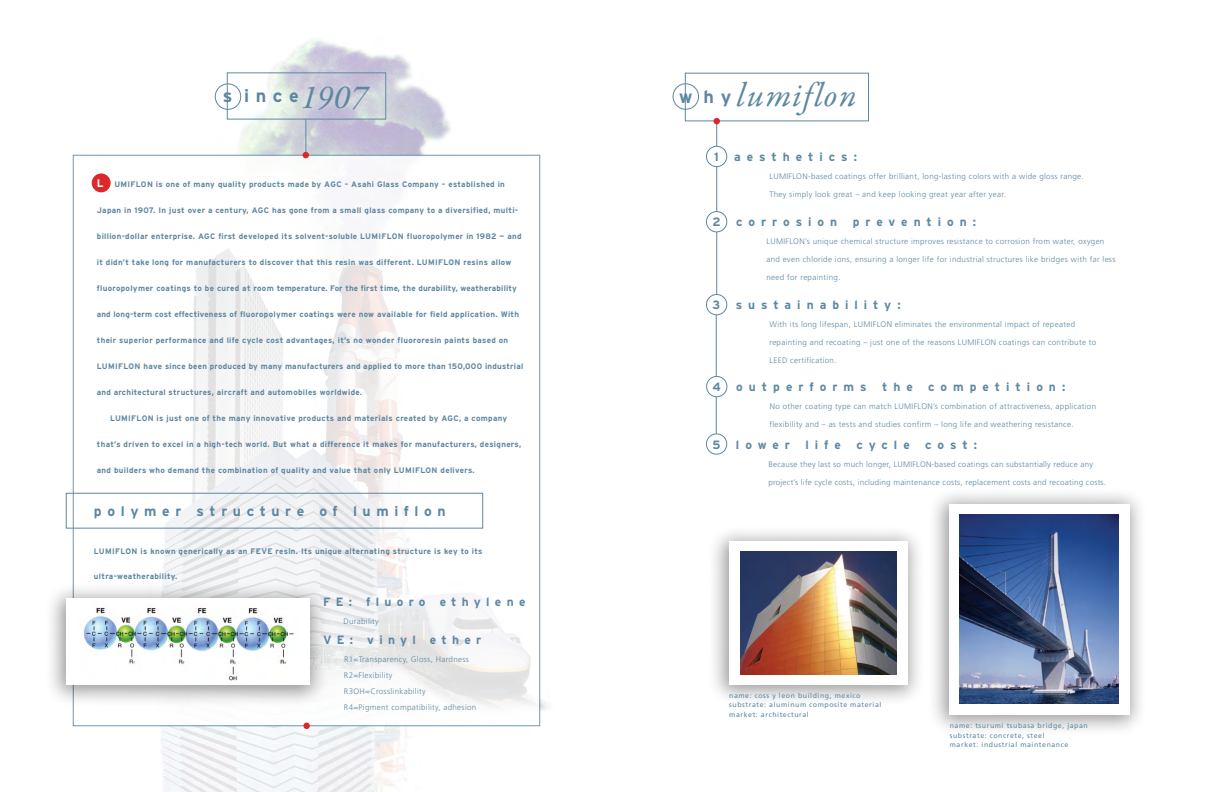
<style>
.page{position:relative;width:1224px;height:792px;background:#fff}
.page>*{position:absolute;margin:0;border:0;box-sizing:border-box;transform-origin:0 0}
.t1{font:italic 34.2px "Garamond Premr Pro";letter-spacing:.055em;color:#5d87a1}
.t2{font:700 18px "Interstate";color:#5d87a1}
.t3{font:700 14px "Interstate";letter-spacing:.4em;color:#5d87a1}
.t4{font:700 12px "Interstate";letter-spacing:.5em;color:#5d87a1}
.t5{font:700 12px "Interstate";letter-spacing:.44em;color:#5d87a1}
.t6{font:700 8px "Interstate";letter-spacing:.04em;color:#5d87a1}
.t7{font:300 8px/16px "Frutiger";letter-spacing:.04em;color:#5d87a1}
.t8{font:700 8px "Interstate";letter-spacing:.02em;color:#5d87a1}
.t9{font:7px/9.6px "Frutiger";letter-spacing:.08em;color:#5d87a1}
.s1{font-family:"Garamond Premr Pro";font-weight:400;font-style:italic;font-size:34.2px}
.s2{font-size:11px;color:#fff}
.s3{font-family:"Interstate";font-weight:700;font-style:normal;font-size:18px}
.s4{font-size:9px}
</style>
<div class="page">
<img style="left:65px;top:39px;width:482px;height:753px">
<svg style="left:73px;top:155px;width:467px;height:571px"></svg>
<hr style="left:306px;top:119px;width:1px;height:36px;background:#5d87a1">
<div style="left:92px;top:173px;width:19px;height:19px;background:#de2728;border-radius:50%"></div>
<svg style="left:303px;top:152px;width:6px;height:6px"></svg>
<div style="left:44px;top:581px;width:284px;height:127px;background:#000;opacity:.4"></div>
<div style="left:66px;top:598px;width:244px;height:87px;background:#fff"></div>
<div style="left:66px;top:493px;width:417px;height:35px;border:1px solid #5d87a1"></div>
<img style="left:83px;top:607px;width:211px;height:73px">
<div style="left:303px;top:723px;width:7px;height:6px;background:#de2728;border-radius:50%"></div>
<div style="left:215px;top:84px;width:26px;height:26px;border:1px solid #5d87a1;border-radius:50%"></div>
<div style="left:685px;top:73px;width:184px;height:48px;border:1px solid #5d87a1"></div>
<div style="left:673px;top:84px;width:26px;height:26px;border:1px solid #5d87a1;border-radius:50%"></div>
<div style="left:706px;top:211px;width:21px;height:21px;border:1px solid #5d87a1;border-radius:50%"></div>
<div style="left:706px;top:294px;width:21px;height:21px;border:1px solid #5d87a1;border-radius:50%"></div>
<div style="left:706px;top:146px;width:21px;height:21px;border:1px solid #5d87a1;border-radius:50%"></div>
<hr style="left:716px;top:167px;width:1px;height:44px;background:#5d87a1">
<hr style="left:716px;top:232px;width:1px;height:63px;background:#5d87a1">
<hr style="left:716px;top:315px;width:1px;height:119px;background:#5d87a1">
<div style="left:707px;top:376px;width:20px;height:21px;background:#fff;border-radius:50%"></div>
<div style="left:706px;top:376px;width:21px;height:21px;border:1px solid #5d87a1;border-radius:50%"></div>
<svg style="left:714px;top:118px;width:6px;height:30px"></svg>
<div style="left:706px;top:434px;width:21px;height:20px;border:1px solid #5d87a1;border-radius:50%"></div>
<div style="left:707px;top:524px;width:218px;height:183px;background:#000;opacity:.4"></div>
<div style="left:730px;top:542px;width:178px;height:143px;background:#fff"></div>
<img style="left:740px;top:552px;width:157px;height:123px">
<div style="left:927px;top:486px;width:220px;height:251px;background:#000;opacity:.4"></div>
<div style="left:949px;top:504px;width:181px;height:211px;background:#fff"></div>
<img style="left:960px;top:515px;width:159px;height:189px">
<h2 class="t2" style="left:223px;top:86px;width:146px">s ince<span class="s1">1907</span></h2>
<p class="t6" style="left:97px;top:179px;width:410px"><span class="s2">L</span> UMIFLON is one of many quality products made by AGC – Asahi Glass Company – established in</p>
<p class="t6" style="left:97px;top:205px;width:423px">Japan in 1907. In just over a century, AGC has gone from a small glass company to a diversified, multi-</p>
<p class="t6" style="left:97px;top:231px;width:426px">billion-dollar enterprise. AGC first developed its solvent-soluble LUMIFLON fluoropolymer in 1982 — and</p>
<p class="t6" style="left:97px;top:257px;width:416px">it didn’t take long for manufacturers to discover that this resin was different. LUMIFLON resins allow</p>
<p class="t8" style="left:97px;top:283px;width:421px">fluoropolymer coatings to be cured at room temperature. For the first time, the durability, weatherability</p>
<p class="t6" style="left:97px;top:309px;width:424px">and long-term cost effectiveness of fluoropolymer coatings were now available for field application. With</p>
<p class="t6" style="left:97px;top:335px;width:413px">their superior performance and life cycle cost advantages, it’s no wonder fluororesin paints based on</p>
<p class="t6" style="left:97px;top:361px;width:428px">LUMIFLON have since been produced by many manufacturers and applied to more than 150,000 industrial</p>
<p class="t6" style="left:97px;top:387px;width:267px">and architectural structures, aircraft and automobiles worldwide.</p>
<p class="t6" style="left:110px;top:413px;width:399px">LUMIFLON is just one of the many innovative products and materials created by AGC, a company</p>
<p class="t6" style="left:97px;top:439px;width:426px">that’s driven to excel in a high-tech world. But what a difference it makes for manufacturers, designers,</p>
<p class="t6" style="left:97px;top:465px;width:379px">and builders who demand the combination of quality and value that only LUMIFLON delivers.</p>
<h3 class="t3" style="left:94px;top:504px;width:353px">polymer structure of lumiflon</h3>
<p class="t6" style="left:94px;top:547px;width:390px">LUMIFLON is known generically as an FEVE resin. Its unique alternating structure is key to its</p>
<p class="t6" style="left:94px;top:572px;width:85px">ultra-weatherability.</p>
<h3 class="t5" style="left:323px;top:596px;width:204px">FE: fluoro ethylene</h3>
<p class="t7" style="left:343px;top:614px;width:37px">Durability</p>
<h3 class="t5" style="left:323px;top:634px;width:160px">VE: vinyl ether</h3>
<p class="t7" style="left:344px;top:652px;width:134px">R1=Transparency, Gloss, Hardness<br>R2=Flexibility<br>R3OH=Crosslinkability<br>R4=Pigment compatibility, adhesion</p>
<h1 class="t1" style="left:679px;top:74px;width:179px"><span class="s3">w h y</span> lumiflon</h1>
<h3 class="t4" style="left:714px;top:150px;width:6px">1</h3>
<h3 class="t4" style="left:734px;top:150px;width:124px">aesthetics:</h3>
<p class="t7" style="left:769px;top:168px;width:316px">LUMIFLON-based coatings offer brilliant, long-lasting colors with a wide gloss range.</p>
<p class="t7" style="left:769px;top:186px;width:238px">They simply look great – and keep looking great year after year.</p>
<h3 class="t4" style="left:712px;top:215px;width:10px">2</h3>
<h3 class="t4" style="left:736px;top:215px;width:103px">corrosion</h3>
<h3 class="t4" style="left:853px;top:215px;width:125px">prevention:</h3>
<p class="t7" style="left:766px;top:233px;width:339px">LUMIFLON’s unique chemical structure improves resistance to corrosion from water, oxygen</p>
<p class="t7" style="left:766px;top:251px;width:351px">and even chloride ions, ensuring a longer life for industrial structures like bridges with far less</p>
<p class="t7" style="left:766px;top:269px;width:76px">need for repainting<span class="s4">.</span></p>
<h3 class="t4" style="left:712px;top:298px;width:9px">3</h3>
<h3 class="t4" style="left:736px;top:298px;width:166px">sustainability:</h3>
<p class="t7" style="left:769px;top:316px;width:307px">With its long lifespan, LUMIFLON eliminates the environmental impact of repeated</p>
<p class="t7" style="left:769px;top:334px;width:328px">repainting and recoating – just one of the reasons LUMIFLON coatings can contribute to</p>
<p class="t7" style="left:769px;top:352px;width:69px">LEED certification.</p>
<h3 class="t4" style="left:712px;top:380px;width:10px">4</h3>
<h3 class="t4" style="left:736px;top:380px;width:132px">outperforms</h3>
<h3 class="t4" style="left:882px;top:380px;width:32px">the</h3>
<h3 class="t4" style="left:928px;top:380px;width:138px">competition:</h3>
<p class="t7" style="left:770px;top:398px;width:328px">No other coating type can match LUMIFLON’s combination of attractiveness, application</p>
<p class="t7" style="left:770px;top:416px;width:306px">flexibility and – as tests and studies confirm – long life and weathering resistance.</p>
<h3 class="t4" style="left:712px;top:438px;width:10px">5</h3>
<h3 class="t4" style="left:736px;top:438px;width:56px">lower</h3>
<h3 class="t4" style="left:806px;top:438px;width:37px">life</h3>
<h3 class="t4" style="left:856px;top:438px;width:55px">cycle</h3>
<h3 class="t4" style="left:925px;top:438px;width:53px">cost:</h3>
<p class="t7" style="left:768px;top:456px;width:326px">Because they last so much longer, LUMIFLON-based coatings can substantially reduce any</p>
<p class="t7" style="left:768px;top:474px;width:339px">project’s life cycle costs, including maintenance costs, replacement costs and recoating costs.</p>
<p class="t9" style="left:729px;top:691px;width:154px">name: coss y leon building, mexico substrate: aluminum composite material market: architectural</p>
<p class="t9" style="left:950px;top:721px;width:140px">name: tsurumi tsubasa bridge, japan substrate: concrete, steel<br>market: industrial maintenance</p>
</div>
